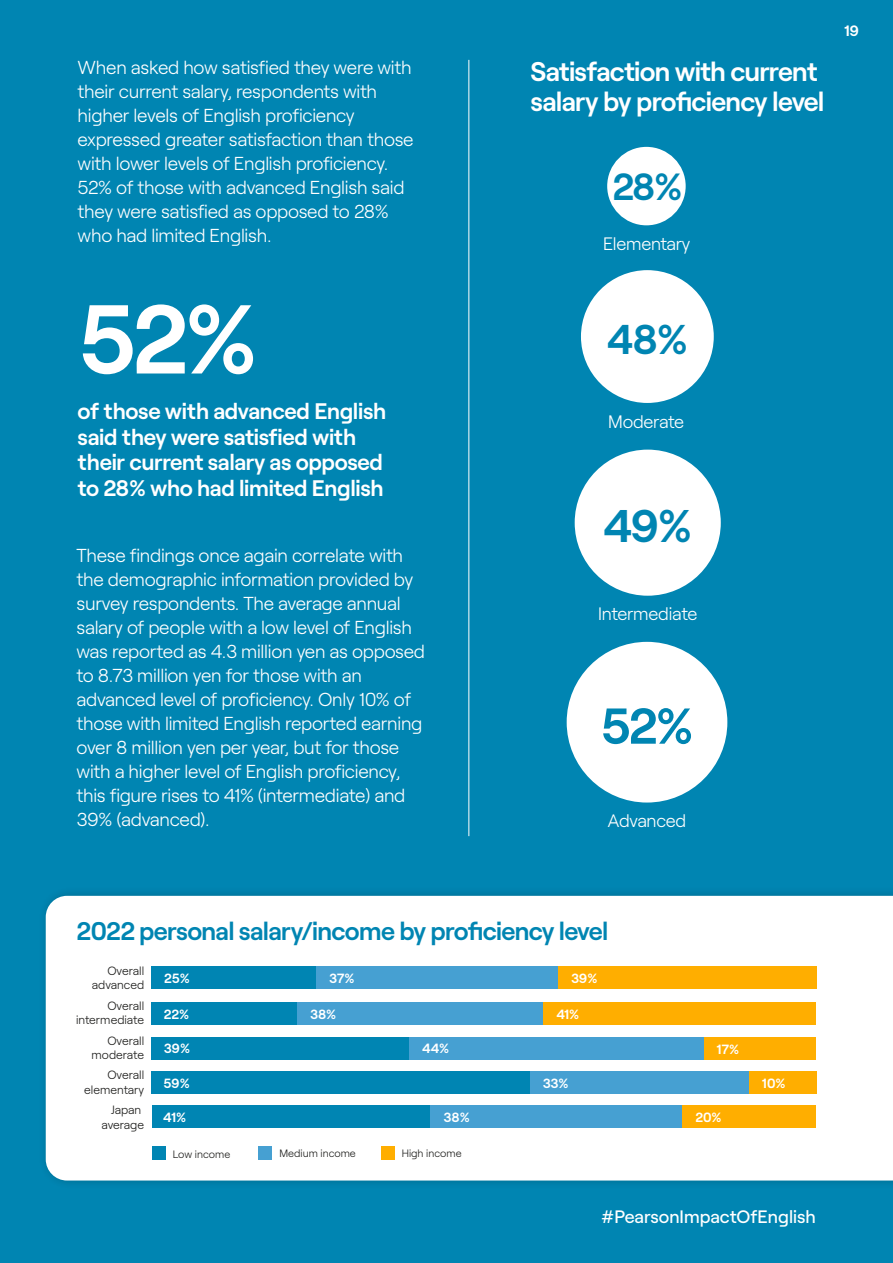
<style>
.page{position:relative;width:893px;height:1263px;background:#0085b2}
.page>*{position:absolute;margin:0;border:0;box-sizing:border-box;transform-origin:0 0}
.t1{font:600 97.5px "Roobert";color:#fff}
.t2{font:600 50.25px "Roobert";color:#0085b2}
.t3{font:600 45.75px "Roobert";color:#0085b2}
.t4{font:600 41.55px "Roobert";color:#0085b2}
.t5{font:600 37.8px "Roobert";color:#0085b2}
.t6{font:600 27px/30px "Roobert";letter-spacing:-.03em;color:#fff}
.t7{font:600 25.5px "Roobert";letter-spacing:-.025em;color:#0085b2}
.t8{font:600 22.5px/25.5px "Roobert";letter-spacing:-.015em;color:#fff}
.t9{font:300 18.75px/24px "Roobert";letter-spacing:-.015em;color:#fff}
.t10{font:300 18px "Roobert";letter-spacing:-.015em;color:#fff}
.t11{font:500 18px "Roobert";color:#fff}
.t12{font:600 15px "Roobert";color:#fff}
.t13{font:600 13.35px "Roobert";letter-spacing:-.01em;color:#fff}
.t14{font:300 12px/14.4px "Roobert";color:#1d1d1b;text-align:right}
.t15{font:300 10.65px "Roobert";color:#1d1d1b}
</style>
<div class="page">
<div style="left:38px;top:886px;width:855px;height:304px;background:#000;opacity:.2"></div>
<div style="left:46px;top:896px;width:847px;height:284px;background:#fff"></div>
<div style="left:607px;top:147px;width:79px;height:78px;background:#fff;border-radius:50%"></div>
<div style="left:581px;top:270px;width:133px;height:133px;background:#fff;border-radius:50%"></div>
<div style="left:575px;top:450px;width:146px;height:146px;background:#fff;border-radius:50%"></div>
<div style="left:567px;top:642px;width:160px;height:160px;background:#fff;border-radius:50%"></div>
<hr style="left:469px;top:60px;width:1px;height:776px;background:#fff">
<div style="left:297px;top:1002px;width:247px;height:23px;background:#46a0d2"></div>
<div style="left:544px;top:1002px;width:272px;height:23px;background:#ffae00"></div>
<div style="left:151px;top:967px;width:166px;height:22px;background:#0085b3"></div>
<div style="left:317px;top:967px;width:241px;height:22px;background:#46a0d2"></div>
<div style="left:558px;top:967px;width:259px;height:22px;background:#ffae00"></div>
<div style="left:704px;top:1037px;width:112px;height:22px;background:#ffae00"></div>
<div style="left:749px;top:1071px;width:67px;height:23px;background:#ffae00"></div>
<div style="left:682px;top:1105px;width:134px;height:23px;background:#ffae00"></div>
<div style="left:151px;top:1002px;width:146px;height:23px;background:#0085b3"></div>
<div style="left:151px;top:1037px;width:258px;height:23px;background:#0085b3"></div>
<div style="left:409px;top:1037px;width:295px;height:23px;background:#46a0d2"></div>
<div style="left:152px;top:1071px;width:378px;height:23px;background:#0085b3"></div>
<div style="left:530px;top:1071px;width:219px;height:23px;background:#46a0d2"></div>
<div style="left:152px;top:1105px;width:279px;height:23px;background:#0085b3"></div>
<div style="left:431px;top:1105px;width:251px;height:23px;background:#46a0d2"></div>
<div style="left:152px;top:1146px;width:13px;height:14px;background:#0085b3"></div>
<div style="left:259px;top:1146px;width:13px;height:13px;background:#46a0d2"></div>
<div style="left:381px;top:1146px;width:13px;height:13px;background:#ffae00"></div>
<p class="t9" style="left:78px;top:54px;width:337px">When asked how satisfied they were with their current salary, respondents with higher levels of English proficiency expressed greater satisfaction than those with lower levels of English proficiency.<br>52% of those with advanced English said they were satisfied as opposed to 28% who had limited English.</p>
<h3 class="t6" style="left:530px;top:55px;width:296px">Satisfaction with current salary by proficiency level</h3>
<h3 class="t5" style="left:612px;top:158px;width:72px">28%</h3>
<p class="t10" style="left:603px;top:230px;width:89px">Elementary</p>
<h1 class="t1" style="left:78px;top:264px;width:182px">52%</h1>
<p class="t8" style="left:78px;top:396px;width:310px">of those with advanced English said they were satisfied with their current salary as opposed to 28% who had limited English</p>
<p class="t9" style="left:77px;top:542px;width:350px">These findings once again correlate with the demographic information provided by survey respondents. The average annual salary of people with a low level of English was reported as 4.3 million yen as opposed to 8.73 million yen for those with an advanced level of proficiency. Only 10% of those with limited English reported earning over 8 million yen per year, but for those with a higher level of English proficiency, this figure rises to 41% (intermediate) and 39% (advanced).</p>
<h3 class="t4" style="left:607px;top:308px;width:83px">48%</h3>
<p class="t10" style="left:608px;top:408px;width:78px">Moderate</p>
<h3 class="t3" style="left:603px;top:491px;width:90px">49%</h3>
<p class="t10" style="left:598px;top:600px;width:101px">Intermediate</p>
<h2 class="t2" style="left:600px;top:687px;width:94px">52%</h2>
<p class="t10" style="left:608px;top:807px;width:80px">Advanced</p>
<p class="t12" style="left:844px;top:19px;width:16px">19</p>
<h3 class="t7" style="left:77px;top:911px;width:533px">2022 personal salary/income by proficiency level</h3>
<p class="t13" style="left:164px;top:968px;width:27px">25%</p>
<p class="t14" style="left:92px;top:962px;width:54px">Overall advanced</p>
<p class="t14" style="left:76px;top:997px;width:70px">Overall intermediate</p>
<p class="t14" style="left:92px;top:1032px;width:54px">Overall moderate</p>
<p class="t14" style="left:84px;top:1067px;width:61px">Overall elementary</p>
<p class="t14" style="left:102px;top:1102px;width:44px;text-align:center">Japan average</p>
<p class="t13" style="left:329px;top:968px;width:27px">37%</p>
<p class="t13" style="left:571px;top:968px;width:28px">39%</p>
<p class="t13" style="left:556px;top:1004px;width:24px">41%</p>
<p class="t13" style="left:164px;top:1003px;width:27px">22%</p>
<p class="t13" style="left:164px;top:1038px;width:28px">39%</p>
<p class="t13" style="left:163px;top:1073px;width:28px">59%</p>
<p class="t13" style="left:163px;top:1106px;width:24px">41%</p>
<p class="t13" style="left:310px;top:1004px;width:28px">38%</p>
<p class="t13" style="left:422px;top:1038px;width:29px">44%</p>
<p class="t13" style="left:543px;top:1073px;width:27px">33%</p>
<p class="t13" style="left:443px;top:1107px;width:28px">38%</p>
<p class="t15" style="left:173px;top:1146px;width:59px">Low income</p>
<p class="t15" style="left:279px;top:1145px;width:78px">Medium income</p>
<p class="t15" style="left:402px;top:1145px;width:61px">High income</p>
<p class="t13" style="left:717px;top:1038px;width:24px">17%</p>
<p class="t13" style="left:695px;top:1107px;width:28px">20%</p>
<p class="t13" style="left:762px;top:1073px;width:25px">10%</p>
<p class="t11" style="left:601px;top:1203px;width:216px">#PearsonImpactOfEnglish</p>
</div>
